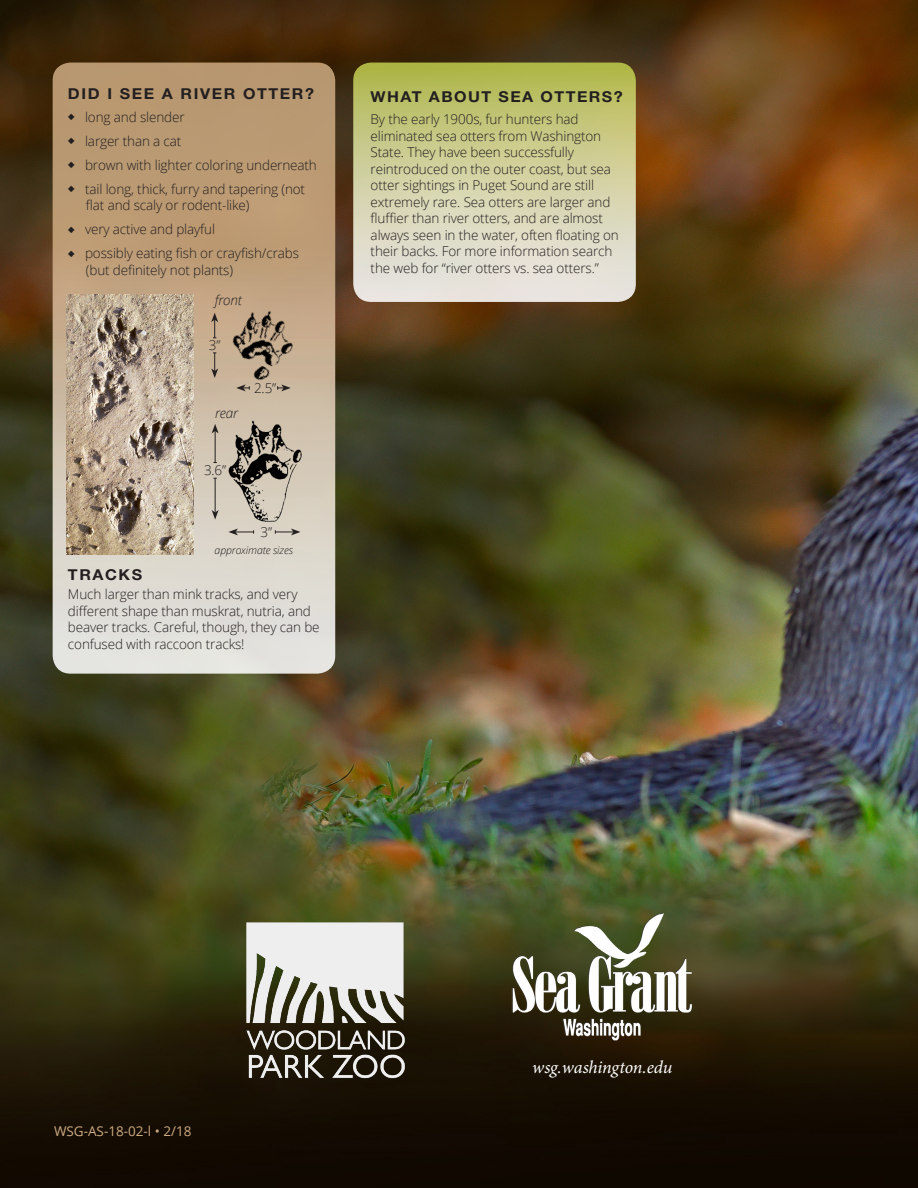
<style>
.page{position:relative;width:918px;height:1188px;background:#fff}
.page>*{position:absolute;margin:0;border:0;box-sizing:border-box;transform-origin:0 0}
.t1{font:italic 18px "Minion Pro";letter-spacing:-.01em;color:#fff}
._14Subhead{font:700 15px "Helvetica Neue LT Std";letter-spacing:.1em;color:#231f20;scale:1.07 1}
.Body{font:300 13.5px/16.5px "Open Sans";letter-spacing:-.01em;color:#231f20}
.t2{font:13.5px "Open Sans";color:#ccaa81}
.Body-2{font:italic 300 13.5px "Open Sans";letter-spacing:-.01em;color:#231f20}
.Body-3{font:italic 300 10.5px "Open Sans";letter-spacing:-.01em;color:#231f20}
</style>
<div class="page">
<img style="left:0;top:0;width:918px;height:1188px">
<img style="left:240px;top:915px;width:171px;height:175px">
<img style="left:511px;top:913px;width:182px;height:128px">
<svg style="left:53px;top:63px;width:282px;height:611px;background:#c9b499"></svg>
<div style="left:353px;top:63px;width:283px;height:239px;background:linear-gradient(to bottom,#b3b950,#efe9f0);border-radius:18px"></div>
<img style="left:66px;top:294px;width:128px;height:260px">
<img style="left:224px;top:418px;width:99px;height:106px">
<hr style="left:215px;top:431px;width:1px;height:32px;background:#231f20">
<svg style="left:212px;top:424px;width:7px;height:9px"></svg>
<hr style="left:215px;top:478px;width:1px;height:34px;background:#231f20">
<svg style="left:212px;top:510px;width:7px;height:10px"></svg>
<svg style="left:228px;top:529px;width:26px;height:6px"></svg>
<svg style="left:275px;top:529px;width:25px;height:6px"></svg>
<img style="left:192px;top:286px;width:114px;height:115px">
<svg style="left:211px;top:313px;width:7px;height:25px"></svg>
<svg style="left:211px;top:352px;width:7px;height:26px"></svg>
<svg style="left:236px;top:384px;width:14px;height:7px"></svg>
<svg style="left:277px;top:384px;width:14px;height:7px"></svg>
<p class="_14Subhead" style="left:68px;top:85px;width:232px">DID I SEE A RIVER OTTER?</p>
<p class="Body" style="left:68px;top:108px;width:118px">◆ long and slender</p>
<p class="Body" style="left:68px;top:132px;width:115px">◆ larger than a cat</p>
<p class="Body" style="left:68px;top:156px;width:250px">◆ brown with lighter coloring underneath</p>
<p class="Body" style="left:86px;top:180px;width:221px;text-indent:-18px">◆ tail long, thick, furry and tapering (not flat and scaly or rodent-like)</p>
<p class="Body" style="left:68px;top:221px;width:149px">◆ very active and playful</p>
<p class="Body" style="left:86px;top:245px;width:215px;text-indent:-18px">◆ possibly eating fish or crayfish/crabs (but definitely not plants)</p>
<p class="Body-2" style="left:215px;top:291px;width:29px">front</p>
<p class="Body" style="left:209px;top:337px;width:13px">3”</p>
<p class="Body-2" style="left:215px;top:404px;width:25px">rear</p>
<p class="Body" style="left:254px;top:380px;width:24px">2.5”</p>
<p class="Body" style="left:204px;top:462px;width:24px">3.6”</p>
<p class="Body" style="left:261px;top:524px;width:13px">3”</p>
<p class="Body-3" style="left:215px;top:543px;width:80px">approximate sizes</p>
<p class="_14Subhead" style="left:68px;top:565px;width:71px">TRACKS</p>
<p class="Body" style="left:68px;top:586px;width:253px">Much larger than mink tracks, and very different shape than muskrat, nutria, and beaver tracks. Careful, though, they can be confused with raccoon tracks!</p>
<p class="_14Subhead" style="left:371px;top:87px;width:237px">WHAT ABOUT SEA OTTERS?</p>
<p class="Body" style="left:371px;top:111px;width:250px">By the early 1900s, fur hunters had eliminated sea otters from Washington State. They have been successfully reintroduced on the outer coast, but sea otter sightings in Puget Sound are still extremely rare. Sea otters are larger and fluffier than river otters, and are almost always seen in the water, often floating on their backs. For more information search the web for “river otters vs. sea otters.”</p>
<p class="t2" style="left:54px;top:1122px;width:139px">WSG-AS-18-02-l • 2/18</p>
<p class="t1" style="left:532px;top:1054px;width:142px">wsg.washington.edu</p>
</div>
